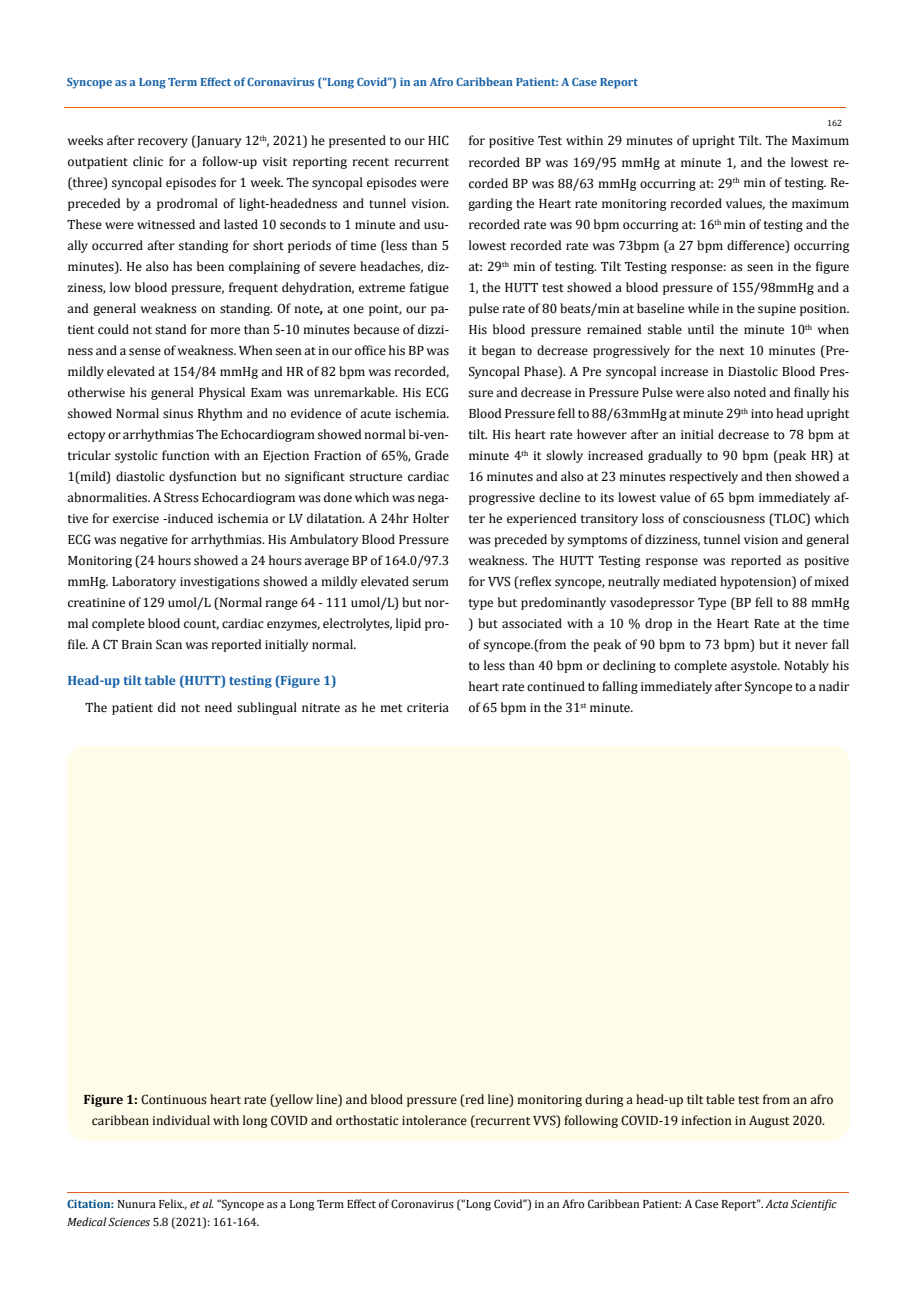
<style>
.page{position:relative;width:917px;height:1296px;background:#fff}
.page>*{position:absolute;margin:0;border:0;box-sizing:border-box;transform-origin:0 0}
.t1{font:13.5px/21px "Cambria";color:#000;text-align:justify}
.t2{font:700 13.5px "Cambria";color:#1560a6}
.t3{font:12px/18px "Cambria";color:#000}
.t4{font:700 12px "Cambria";color:#1560a6}
.t5{font:9px "Cambria";color:#000}
.s1{font-weight:700}
.s2{font-weight:700;color:#035089}
.s3{font-style:italic}
</style>
<div class="page">
<div style="left:67px;top:746px;width:782px;height:395px;background:#fffde9;border-radius:18px"></div>
<hr style="left:64px;top:108px;width:781px;height:1px;background:#e05d1a">
<hr style="left:67px;top:1192px;width:781px;height:1px;background:#e05d1a">
<p class="t4" style="left:67px;top:73px;width:572px">Syncope as a Long Term Effect of Coronavirus (“Long Covid”) in an Afro Caribbean Patient: A Case Report</p>
<p class="t5" style="left:827px;top:118px;width:16px">162</p>
<p class="t1" style="left:67px;top:130px;width:383px">weeks after recovery (January 12<sup>th</sup>, 2021) he presented to our HIC outpatient clinic for a follow-up visit reporting recent recurrent (three) syncopal episodes for 1 week. The syncopal episodes were preceded by a prodromal of light-headedness and tunnel vision.<br>These were witnessed and lasted 10 seconds to 1 minute and usu&shy;ally occurred after standing for short periods of time (less than 5 minutes). He also has been complaining of severe headaches, diz&shy;ziness, low blood pressure, frequent dehydration, extreme fatigue and general weakness on standing. Of note<span class="s1">,</span> at one point, our pa&shy;tient could not stand for more than 5-10 minutes because of dizzi&shy;ness and a sense of weakness. When seen at in our office his BP was mildly elevated at 154/84 mmHg and HR of 82 bpm was recorded, otherwise his general Physical Exam was unremarkable. His ECG showed Normal sinus Rhythm and no evidence of acute ischemia. ectopy or arrhythmias The Echocardiogram showed normal bi-ven&shy;tricular systolic function with an Ejection Fraction of 65%, Grade 1(mild) diastolic dysfunction but no significant structure cardiac abnormalities. A Stress Echocardiogram was done which was nega&shy;tive for exercise -induced ischemia or LV dilatation. A 24hr Holter ECG was negative for arrhythmias. His Ambulatory Blood Pressure Monitoring (24 hours showed a 24 hours average BP of 164.0/97.3 mmHg. Laboratory investigations showed a mildly elevated serum creatinine of 129 umol/L (Normal range 64 - 111 umol/L) but nor&shy;mal complete blood count, cardiac enzymes, electrolytes, lipid pro&shy;file. A CT Brain Scan was reported initially normal.</p>
<p class="t2" style="left:67px;top:671px;width:271px">Head-up tilt table (HUTT) testing (Figure 1)</p>
<p class="t1" style="left:85px;top:697px;width:365px">The patient did not need sublingual nitrate as he met criteria</p>
<p class="t1" style="left:468px;top:130px;width:382px">for positive Test within 29 minutes of upright Tilt. The Maximum recorded BP was 169/95 mmHg at minute 1, and the lowest re&shy;corded BP was 88/63 mmHg occurring at: 29<sup>th</sup> min of testing. Re&shy;garding the Heart rate monitoring recorded values, the maximum recorded rate was 90 bpm occurring at: 16<sup>th</sup> min of testing and the lowest recorded rate was 73bpm (a 27 bpm difference) occurring at: 29<sup>th</sup> min of testing. Tilt Testing response: as seen in the figure 1, the HUTT test showed a blood pressure of 155/98mmHg and a pulse rate of 80 beats/min at baseline while in the supine position.<br>His blood pressure remained stable until the minute 10<sup>th</sup> when it began to decrease progressively for the next 10 minutes (Pre-Syncopal Phase). A Pre syncopal increase in Diastolic Blood Pres&shy;sure and decrease in Pressure Pulse were also noted and finally his Blood Pressure fell to 88/63mmHg at minute 29<sup>th</sup> into head upright tilt. His heart rate however after an initial decrease to 78 bpm at minute 4<sup>th</sup> it slowly increased gradually to 90 bpm (peak HR) at 16 minutes and also at 23 minutes respectively and then showed a progressive decline to its lowest value of 65 bpm immediately af&shy;ter he experienced transitory loss of consciousness (TLOC) which was preceded by symptoms of dizziness, tunnel vision and general weakness. The HUTT Testing response was reported as positive for VVS (reflex syncope, neutrally mediated hypotension) of mixed type but predominantly vasodepressor Type (BP fell to 88 mmHg ) but associated with a 10 % drop in the Heart Rate at the time of syncope.(from the peak of 90 bpm to 73 bpm) but it never fall to less than 40 bpm or declining to complete asystole. Notably his heart rate continued to falling immediately after Syncope to a nadir of 65 bpm in the 31<sup>st</sup> minute.</p>
<p class="t1" style="left:83px;top:1088px;width:751px;text-align:center"><span class="s1">Figure 1:</span> Continuous heart rate (yellow line) and blood pressure (red line) monitoring during a head-up tilt table test from an afro caribbean individual with long COVID and orthostatic intolerance (recurrent VVS) following COVID-19 infection in August 2020.</p>
<p class="t3" style="left:67px;top:1195px;width:771px"><span class="s2">Citation:</span> Nunura Felix<span class="s3">., et al.</span> “Syncope as a Long Term Effect of Coronavirus (“Long Covid”) in an Afro Caribbean Patient: A Case Report". <span class="s3">Acta Scientific<br>Medical Sciences</span> 5.8 (2021): 161-164.</p>
</div>
